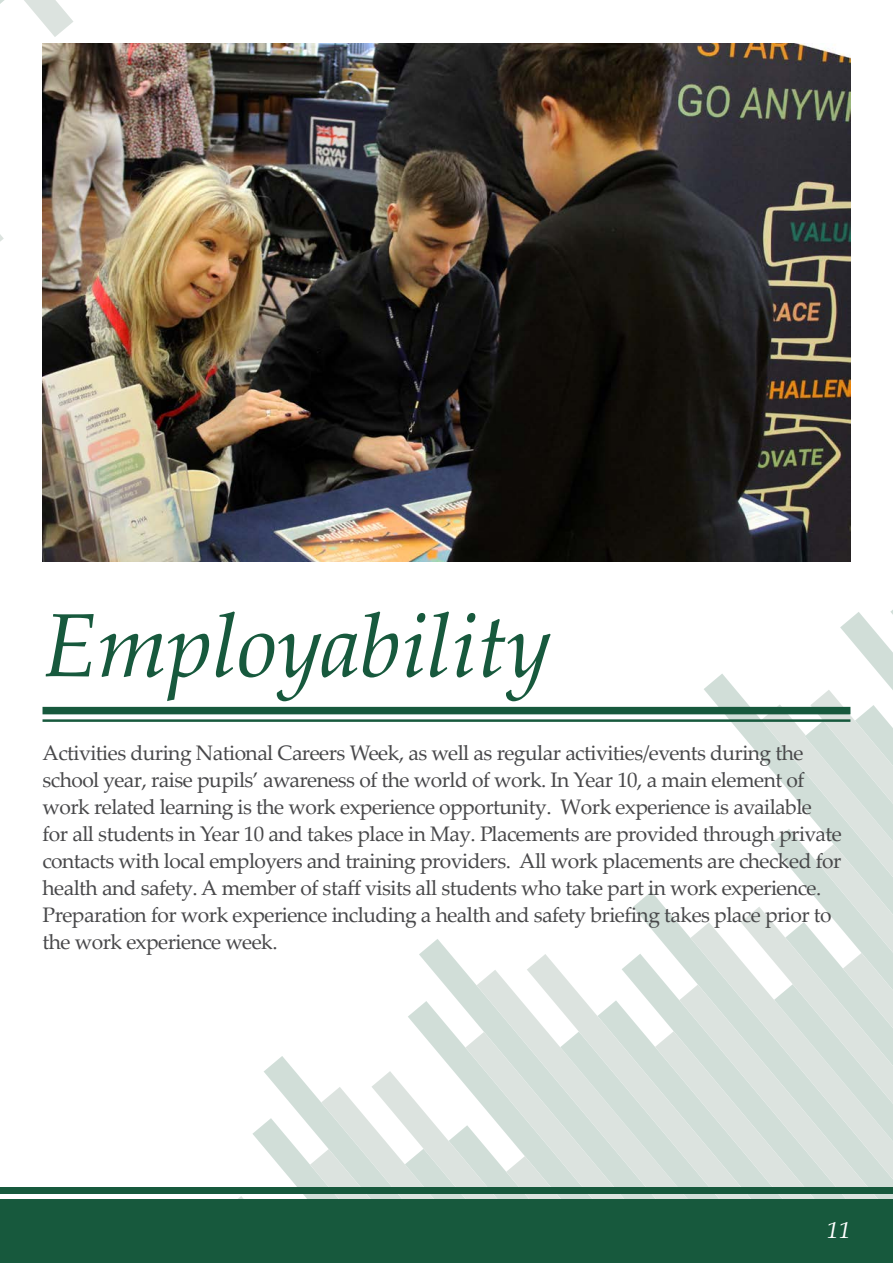
<style>
.page{position:relative;width:893px;height:1263px;background:#fff}
.page>*{position:absolute;margin:0;border:0;box-sizing:border-box;transform-origin:0 0}
.t1{font:italic 90px "Palatino Linotype";color:#17593d}
.t2{font:italic 24px "Palatino Linotype";color:#fff}
.t3{font:21px/27px "Palatino Linotype";letter-spacing:-.025em;color:#48484a}
</style>
<div class="page">
<svg style="left:158px;top:610px;width:735px;height:589px"></svg>
<svg style="left:810px;top:690px;width:83px;height:509px;background:#d9e2de"></svg>
<div style="left:0;top:1199px;width:893px;height:64px;background:#17593d"></div>
<div style="left:0;top:1187px;width:893px;height:6px;background:#17593d"></div>
<svg style="left:0;top:0;width:73px;height:254px"></svg>
<hr style="left:43px;top:719px;width:807px;height:3px;background:#17593d">
<div style="left:43px;top:707px;width:807px;height:7px;background:#17593d"></div>
<img style="left:43px;top:43px;width:807px;height:518px">
<h1 class="t1" style="left:43px;top:581px;width:511px">Employability</h1>
<p class="t3" style="left:43px;top:738px;width:801px">Activities during National Careers Week, as well as regular activities/events during the school year, raise pupils’ awareness of the world of work. In Year 10, a main element of work related learning is the work experience opportunity. Work experience is available for all students in Year 10 and takes place in May. Placements are provided through private contacts with local employers and training providers. All work placements are checked for health and safety. A member of staff visits all students who take part in work experience.<br>Preparation for work experience including a health and safety briefing takes place prior to the work experience week.</p>
<p class="t2" style="left:826px;top:1213px;width:25px">11</p>
</div>
